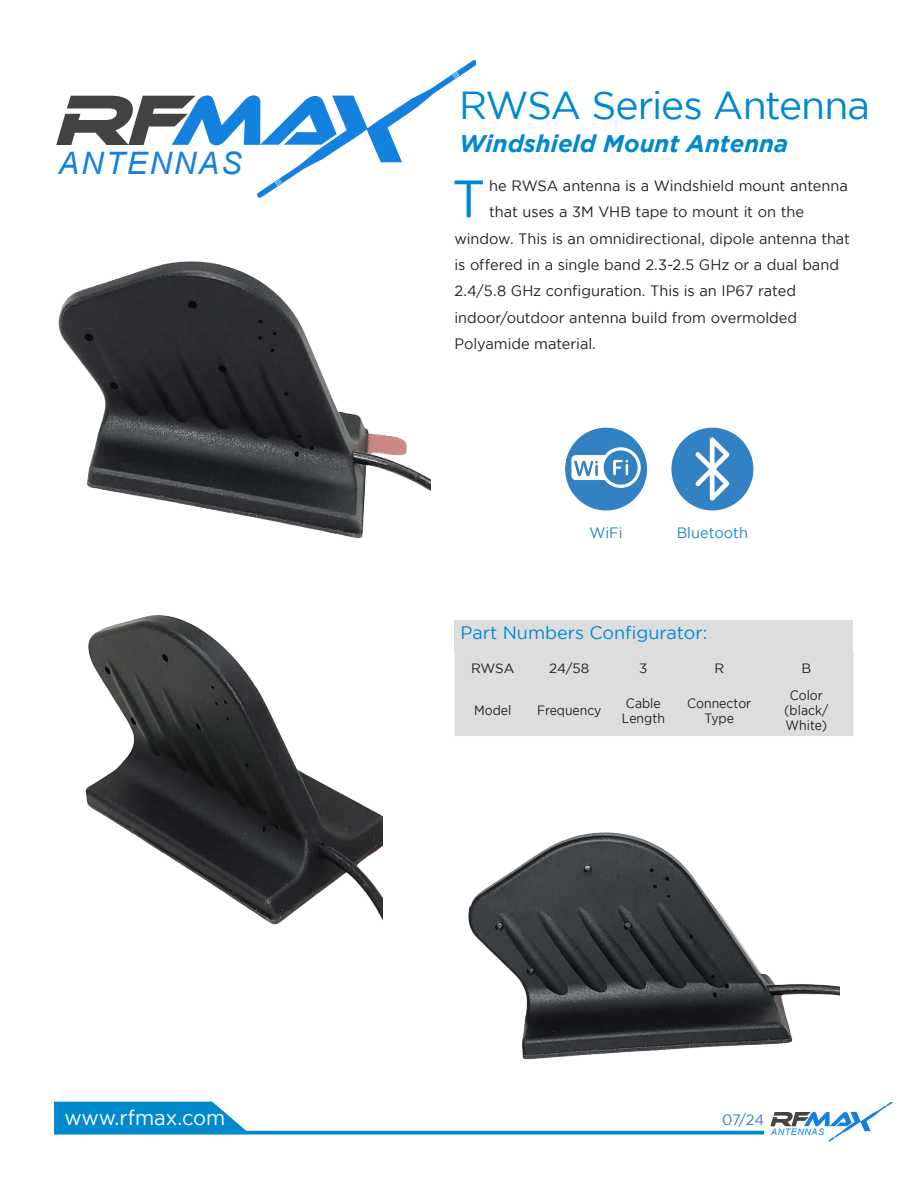
<style>
.page{position:relative;width:918px;height:1188px;background:#fff}
.page>*{position:absolute;margin:0;border:0;box-sizing:border-box;transform-origin:0 0}
.Body_text{font:52.65px "Gotham";color:#0089cd}
.t1{font:39px "Gotham";letter-spacing:-.03em;color:#0089cd}
.t2{font:italic 31.05px "Arial";letter-spacing:.065em;color:#1581de}
.t3{font:italic 700 24px "Gotham";color:#0089cd}
.t4{font:21px "Gotham";color:#fff;scale:.96 1}
.t5{font:18px "Gotham";color:#0089cd}
.Body_text-2{font:15px "Gotham";color:#231f20}
.t6{font:15px "Gotham";color:#1884d8}
.t7{font:15px "Gotham";color:#327dc1}
.t8{font:13.5px/15px "Gotham";color:#231f20;text-align:center;scale:.91 1}
.t9{font:13.5px "Gotham";color:#231f20}
.t10{font:italic 9px "Arial";letter-spacing:.065em;color:#1581de}
</style>
<div class="page">
<svg style="left:56px;top:60px;width:420px;height:138px"></svg>
<svg style="left:770px;top:1102px;width:122px;height:40px"></svg>
<svg style="left:54px;top:1102px;width:710px;height:33px"></svg>
<div style="left:711px;top:1114px;width:53px;height:13px;background:#fff"></div>
<div style="left:454px;top:620px;width:399px;height:32px;background:#ddddde"></div>
<div style="left:454px;top:652px;width:399px;height:84px;background:#dcdddf"></div>
<img style="left:59px;top:261px;width:371px;height:277px">
<img style="left:85px;top:615px;width:297px;height:310px">
<img style="left:468px;top:833px;width:372px;height:226px">
<div style="left:565px;top:428px;width:82px;height:82px;background:#3181c3;border-radius:50%"></div>
<svg style="left:571px;top:447px;width:70px;height:41px"></svg>
<div style="left:671px;top:428px;width:82px;height:82px;background:#3181c3;border-radius:50%"></div>
<svg style="left:695px;top:437px;width:35px;height:64px"></svg>
<h3 class="t2" style="left:59px;top:143px;width:185px">ANTENNAS</h3>
<p class="t1" style="left:459px;top:84px;width:413px">RWSA Series Antenna</p>
<p class="t3" style="left:459px;top:130px;width:331px">Windshield Mount Antenna</p>
<p class="Body_text" style="left:452px;top:170px;width:35px">T</p>
<p class="Body_text-2" style="left:489px;top:177px;width:360px">he RWSA antenna is a Windshield mount antenna</p>
<p class="Body_text-2" style="left:489px;top:204px;width:316px">that uses a 3M VHB tape to mount it on the</p>
<p class="Body_text-2" style="left:454px;top:230px;width:397px">window. This is an omnidirectional, dipole antenna that</p>
<p class="Body_text-2" style="left:454px;top:256px;width:386px">is offered in a single band 2.3-2.5 GHz or a dual band</p>
<p class="Body_text-2" style="left:454px;top:283px;width:343px">2.4/5.8 GHz configuration. This is an IP67 rated</p>
<p class="Body_text-2" style="left:454px;top:309px;width:344px">indoor/outdoor antenna build from overmolded</p>
<p class="Body_text-2" style="left:454px;top:336px;width:143px">Polyamide material.</p>
<p class="t6" style="left:590px;top:525px;width:35px">WiFi</p>
<p class="t6" style="left:677px;top:525px;width:73px">Bluetooth</p>
<p class="t5" style="left:460px;top:623px;width:248px">Part Numbers Configurator:</p>
<p class="t9" style="left:471px;top:661px;width:45px">RWSA</p>
<p class="t9" style="left:549px;top:661px;width:41px">24/58</p>
<p class="t9" style="left:639px;top:661px;width:10px">3</p>
<p class="t9" style="left:714px;top:661px;width:11px">R</p>
<p class="t9" style="left:801px;top:661px;width:11px">B</p>
<p class="t8" style="left:474px;top:703px;width:42px">Model</p>
<p class="t8" style="left:537px;top:703px;width:72px">Frequency</p>
<p class="t8" style="left:622px;top:695px;width:49px">Cable<br>Length</p>
<p class="t8" style="left:687px;top:695px;width:72px">Connector</p>
<p class="t8" style="left:790px;top:688px;width:38px">Color</p>
<p class="t8" style="left:784px;top:703px;width:50px;text-align:left">(black/<br>White)</p>
<p class="t8" style="left:704px;top:710px;width:34px">Type</p>
<h3 class="t4" style="left:64px;top:1105px;width:169px">www.rfmax.com</h3>
<p class="t7" style="left:722px;top:1111px;width:43px">07/24</p>
<p class="t10" style="left:771px;top:1126px;width:55px">ANTENNAS</p>
</div>
